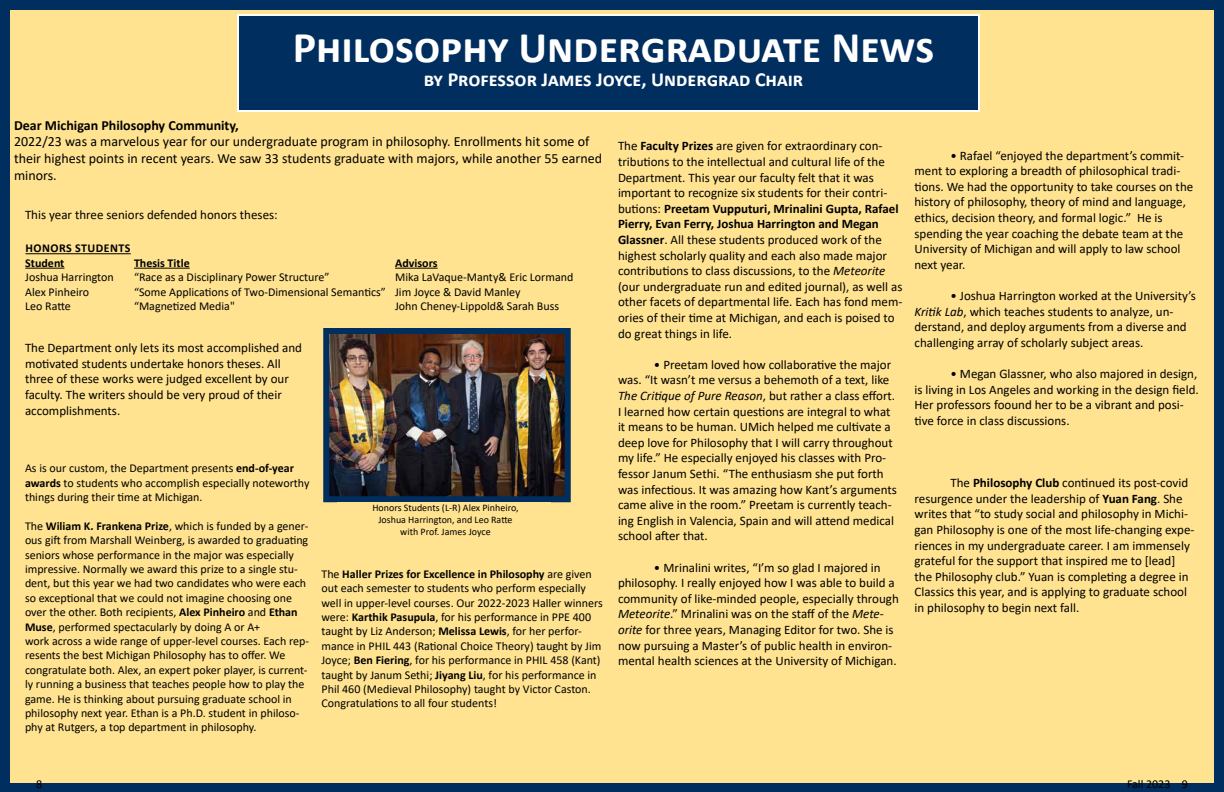
<style>
.page{position:relative;width:1224px;height:792px;background:#ffe391}
.page>*{position:absolute;margin:0;border:0;box-sizing:border-box;transform-origin:0 0}
.t1{font:700 44px "Calibri";color:#fff}
.t2{font:700 20px "Calibri";color:#fff}
.t3{font:14px/16.8px "Calibri";color:#000}
.t4{font:700 14px "Calibri";color:#000}
.t5{font:13px/15.6px "Calibri";color:#000}
.t6{font:12px/14.4px "Calibri";color:#000}
.t7{font:700 12px/14.4px "Calibri";letter-spacing:.04em;color:#000}
.t8{font:10px/12px "Calibri";color:#000;text-align:center}
.s1{font-weight:700}
.s2{font-style:italic}
</style>
<div class="page">
<div style="left:25px;top:230px;width:112px;height:96px;background:#ffe391"></div>
<hr style="left:25px;top:253px;width:106px;height:1px;background:#000">
<hr style="left:25px;top:268px;width:39px;height:1px;background:#000">
<div style="left:134px;top:230px;width:258px;height:96px;background:#ffe391"></div>
<hr style="left:134px;top:268px;width:56px;height:1px;background:#000">
<div style="left:392px;top:230px;width:196px;height:96px;background:#ffe391"></div>
<hr style="left:395px;top:268px;width:43px;height:1px;background:#000">
<img style="left:330px;top:335px;width:234px;height:160px">
<div style="left:323px;top:328px;width:248px;height:174px;border:6px solid #002e5e"></div>
<div style="left:337px;top:502px;width:214px;height:44px;background:#ffe391"></div>
<div style="left:238px;top:15px;width:741px;height:96px;background:#002e5e"></div>
<div style="left:237px;top:14px;width:743px;height:98px;border:2px solid #fff"></div>
<div style="left:14px;top:119px;width:598px;height:70px;background:#ffe391"></div>
<h1 class="t1" style="left:293px;top:16px;width:643px">Philosophy Undergraduate News</h1>
<h2 class="t2" style="left:424px;top:65px;width:381px">by Professor James Joyce, Undergrad Chair</h2>
<p class="t4" style="left:14px;top:115px;width:226px">Dear Michigan Philosophy Community,</p>
<p class="t3" style="left:14px;top:133px;width:590px">2022/23 was a marvelous year for our undergraduate program in philosophy. Enrollments hit some of their highest points in recent years. We saw 33 students graduate with majors, while another 55 earned minors.</p>
<p class="t5" style="left:25px;top:207px;width:254px">This year three seniors defended honors theses:</p>
<p class="t7" style="left:25px;top:241px;width:107px">HONORS STUDENTS<br>Student</p>
<p class="t6" style="left:25px;top:270px;width:90px">Joshua Harrington<br>Alex Pinheiro<br>Leo Ratte</p>
<p class="t7" style="left:134px;top:255px;width:57px">Thesis Title</p>
<p class="t6" style="left:134px;top:270px;width:253px">“Race as a Disciplinary Power Structure”<br>“Some Applications of Two-Dimensional Semantics” “Magnetized Media"</p>
<p class="t7" style="left:395px;top:255px;width:44px">Advisors</p>
<p class="t6" style="left:395px;top:270px;width:180px">Mika LaVaque-Manty&amp; Eric Lormand<br>Jim Joyce &amp; David Manley<br>John Cheney-Lippold&amp; Sarah Buss</p>
<p class="t5" style="left:25px;top:340px;width:279px">The Department only lets its most accomplished and motivated students undertake honors theses. All three of these works were judged excellent by our faculty. The writers should be very proud of their accomplishments.</p>
<p class="t6" style="left:25px;top:461px;width:286px">As is our custom, the Department presents <span class="s1">end-of-year awards</span> to students who accomplish especially noteworthy things during their time at Michigan.</p>
<p class="t6" style="left:25px;top:518px;width:286px">The <span class="s1">Wiliam K. Frankena Prize</span>, which is funded by a gener&shy;ous gift from Marshall Weinberg, is awarded to graduating seniors whose performance in the major was especially impressive. Normally we award this prize to a single stu&shy;dent, but this year we had two candidates who were each so exceptional that we could not imagine choosing one over the other. Both recipients, <span class="s1">Alex Pinheiro</span> and <span class="s1">Ethan Muse</span>, performed spectacularly by doing A or A+<br>work across a wide range of upper-level courses. Each rep&shy;resents the best Michigan Philosophy has to offer. We congratulate both. Alex, an expert poker player, is current&shy;ly running a business that teaches people how to play the game. He is thinking about pursuing graduate school in philosophy next year. Ethan is a Ph.D. student in philoso&shy;phy at Rutgers, a top department in philosophy.</p>
<p class="t8" style="left:372px;top:501px;width:148px">Honors Students (L-R) Alex Pinheiro,<br>Joshua Harrington, and Leo Ratte with Prof. James Joyce</p>
<p class="t6" style="left:321px;top:566px;width:283px">The <span class="s1">Haller Prizes for Excellence in Philosophy</span> are given out each semester to students who perform especially well in upper-level courses. Our 2022-2023 Haller winners were: <span class="s1">Karthik Pasupula</span>, for his performance in PPE 400 taught by Liz Anderson; <span class="s1">Melissa Lewis</span>, for her perfor&shy;mance in PHIL 443 (Rational Choice Theory) taught by Jim Joyce; <span class="s1">Ben Fiering</span>, for his performance in PHIL 458 (Kant) taught by Janum Sethi; <span class="s1">Jiyang Liu</span>, for his performance in Phil 460 (Medieval Philosophy) taught by Victor Caston.<br>Congratulations to all four students!</p>
<p class="t5" style="left:618px;top:138px;width:286px">The <span class="s1">Faculty Prizes</span> are given for extraordinary con&shy;tributions to the intellectual and cultural life of the Department. This year our faculty felt that it was important to recognize six students for their contri&shy;butions: <span class="s1">Preetam Vupputuri, Mrinalini Gupta, Rafael Pierry, Evan Ferry, Joshua Harrington and Megan Glassner</span>. All these students produced work of the highest scholarly quality and each also made major contributions to class discussions, to the <span class="s2">Meteorite </span>(our undergraduate run and edited journal), as well as other facets of departmental life. Each has fond mem&shy;ories of their time at Michigan, and each is poised to do great things in life.</p>
<p class="t5" style="left:618px;top:356px;width:280px;text-indent:36px">• Preetam loved how collaborative the major was. “It wasn’t me versus a behemoth of a text, like <span class="s2">The Critique of Pure Reason</span>, but rather a class effort.<br>I learned how certain questions are integral to what it means to be human. UMich helped me cultivate a deep love for Philosophy that I will carry throughout my life.” He especially enjoyed his classes with Pro&shy;fessor Janum Sethi. “The enthusiasm she put forth was infectious. It was amazing how Kant’s arguments came alive in the room.” Preetam is currently teach&shy;ing English in Valencia, Spain and will attend medical school after that.</p>
<p class="t5" style="left:618px;top:559px;width:282px;text-indent:36px">• Mrinalini writes, “I’m so glad I majored in philosophy. I really enjoyed how I was able to build a community of like-minded people, especially through <span class="s2">Meteorite</span>.” Mrinalini was on the staff of the <span class="s2">Mete&shy;orite</span> for three years, Managing Editor for two. She is now pursuing a Master’s of public health in environ&shy;mental health sciences at the University of Michigan.</p>
<p class="t5" style="left:915px;top:147px;width:280px;text-indent:36px">• Rafael “enjoyed the department’s commit&shy;ment to exploring a breadth of philosophical tradi&shy;tions. We had the opportunity to take courses on the history of philosophy, theory of mind and language, ethics, decision theory, and formal logic.” He is spending the year coaching the debate team at the University of Michigan and will apply to law school next year.</p>
<p class="t5" style="left:915px;top:288px;width:283px;text-indent:36px">• Joshua Harrington worked at the University’s <span class="s2">Kritik Lab</span>, which teaches students to analyze, un&shy;derstand, and deploy arguments from a diverse and challenging array of scholarly subject areas.</p>
<p class="t5" style="left:915px;top:366px;width:286px;text-indent:36px">• Megan Glassner, who also majored in design, is living in Los Angeles and working in the design field.<br>Her professors foound her to be a vibrant and posi&shy;tive force in class discussions.</p>
<p class="t5" style="left:915px;top:475px;width:281px;text-indent:36px">The <span class="s1">Philosophy Club</span> continued its post-covid resurgence under the leadership of <span class="s1">Yuan Fang</span>. She writes that “to study social and philosophy in Michi&shy;gan Philosophy is one of the most life-changing expe&shy;riences in my undergraduate career. I am immensely grateful for the support that inspired me to [lead] the Philosophy club.” Yuan is completing a degree in Classics this year, and is applying to graduate school in philosophy to begin next fall.</p>
<p class="t6" style="left:36px;top:777px;width:8px">8</p>
<p class="t6" style="left:1127px;top:777px;width:62px">Fall 2023 9</p>
</div>
